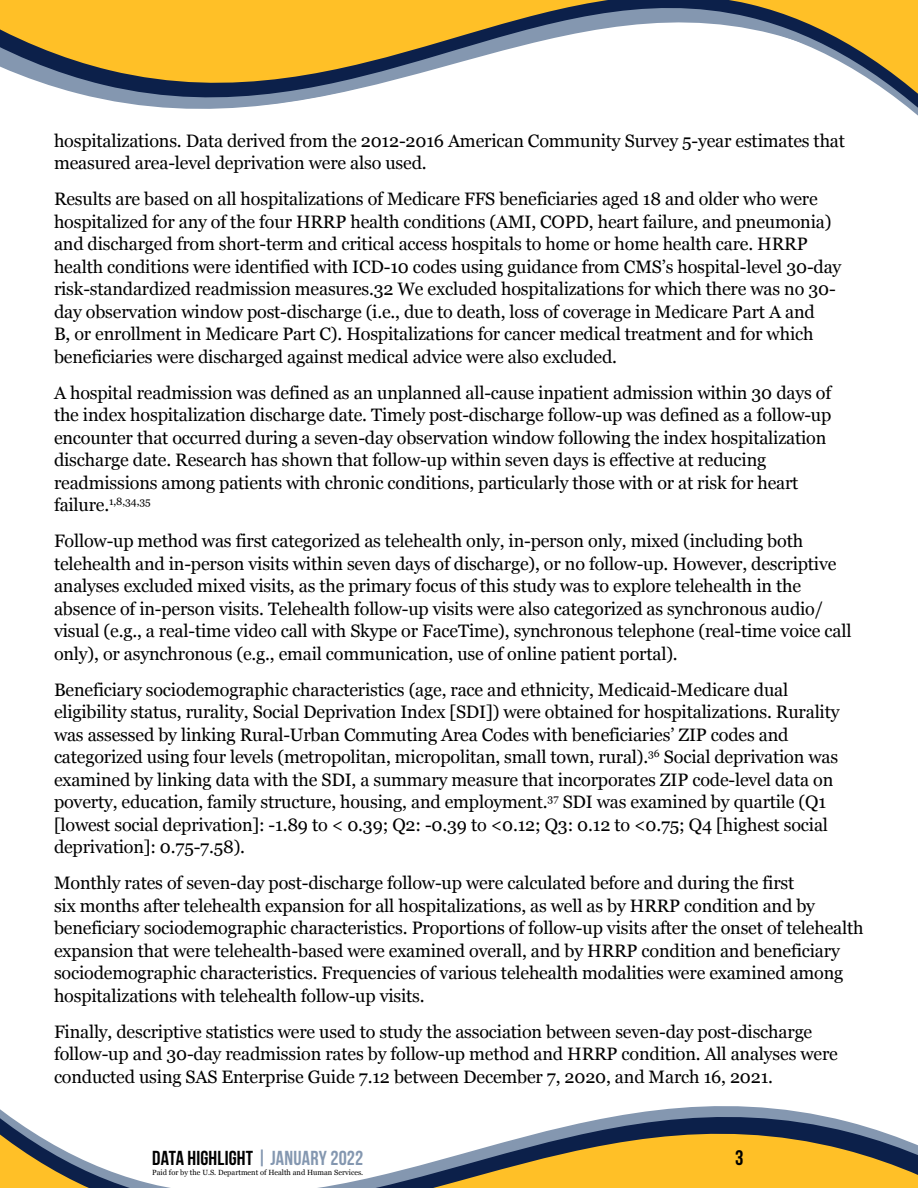
<style>
.page{position:relative;width:918px;height:1188px;background:#fff}
.page>*{position:absolute;margin:0;border:0;box-sizing:border-box;transform-origin:0 0}
.t1{font:700 21px "Bebas Neue";color:#000}
.t2{font:700 20.25px "Bebas Neue";letter-spacing:.005em;color:#000}
.SUBHEAD{font:18px/22.5px "Georgia";letter-spacing:-.01em;color:#000}
.SUBHEAD-2{font:10.5px "Georgia";color:#000}
.t3{font:7.5px "Georgia";color:#000}
.s1{font-size:18px}
.s2{color:#8497b0}
</style>
<div class="page">
<svg style="left:0;top:1106px;width:918px;height:82px"></svg>
<svg style="left:0;top:0;width:918px;height:116px"></svg>
<p class="SUBHEAD" style="left:54px;top:128px;width:793px">hospitalizations. Data derived from the 2012-2016 American Community Survey 5-year estimates that measured area-level deprivation were also used.</p>
<p class="SUBHEAD" style="left:54px;top:187px;width:789px">Results are based on all hospitalizations of Medicare FFS beneficiaries aged 18 and older who were hospitalized for any of the four HRRP health conditions (AMI, COPD, heart failure, and pneumonia) and discharged from short-term and critical access hospitals to home or home health care. HRRP health conditions were identified with ICD-10 codes using guidance from CMS’s hospital-level 30-day risk-standardized readmission measures.32 We excluded hospitalizations for which there was no 30- day observation window post-discharge (i.e., due to death, loss of coverage in Medicare Part A and<br>B, or enrollment in Medicare Part C). Hospitalizations for cancer medical treatment and for which beneficiaries were discharged against medical advice were also excluded.</p>
<p class="SUBHEAD" style="left:54px;top:380px;width:779px">A hospital readmission was defined as an unplanned all-cause inpatient admission within 30 days of the index hospitalization discharge date. Timely post-discharge follow-up was defined as a follow-up encounter that occurred during a seven-day observation window following the index hospitalization discharge date. Research has shown that follow-up within seven days is effective at reducing readmissions among patients with chronic conditions, particularly those with or at risk for heart</p>
<p class="SUBHEAD-2" style="left:54px;top:494px;width:98px"><span class="s1">failure.</span>1,8,34,35</p>
<p class="SUBHEAD" style="left:54px;top:529px;width:799px">Follow-up method was first categorized as telehealth only, in-person only, mixed (including both telehealth and in-person visits within seven days of discharge), or no follow-up. However, descriptive analyses excluded mixed visits, as the primary focus of this study was to explore telehealth in the absence of in-person visits. Telehealth follow-up visits were also categorized as synchronous audio/ visual (e.g., a real-time video call with Skype or FaceTime), synchronous telephone (real-time voice call only), or asynchronous (e.g., email communication, use of online patient portal).</p>
<p class="SUBHEAD" style="left:54px;top:677px;width:787px">Beneficiary sociodemographic characteristics (age, race and ethnicity, Medicaid-Medicare dual eligibility status, rurality, Social Deprivation Index [SDI]) were obtained for hospitalizations. Rurality was assessed by linking Rural-Urban Commuting Area Codes with beneficiaries’ ZIP codes and categorized using four levels (metropolitan, micropolitan, small town, rural).<sup>36</sup> Social deprivation was examined by linking data with the SDI, a summary measure that incorporates ZIP code-level data on poverty, education, family structure, housing, and employment.<sup>37</sup> SDI was examined by quartile (Q1 [lowest social deprivation]: -1.89 to &lt; 0.39; Q2: -0.39 to &lt;0.12; Q3: 0.12 to &lt;0.75; Q4 [highest social deprivation]: 0.75-7.58).</p>
<p class="SUBHEAD" style="left:54px;top:871px;width:811px">Monthly rates of seven-day post-discharge follow-up were calculated before and during the first<br>six months after telehealth expansion for all hospitalizations, as well as by HRRP condition and by beneficiary sociodemographic characteristics. Proportions of follow-up visits after the onset of telehealth expansion that were telehealth-based were examined overall, and by HRRP condition and beneficiary sociodemographic characteristics. Frequencies of various telehealth modalities were examined among hospitalizations with telehealth follow-up visits.</p>
<p class="SUBHEAD" style="left:54px;top:1019px;width:785px">Finally, descriptive statistics were used to study the association between seven-day post-discharge follow-up and 30-day readmission rates by follow-up method and HRRP condition. All analyses were conducted using SAS Enterprise Guide 7.12 between December 7, 2020, and March 16, 2021.</p>
<p class="t2" style="left:152px;top:1147px;width:213px">DATA HIGHLIGHT <span class="s2">| JANUARY 2022</span></p>
<p class="t1" style="left:735px;top:1146px;width:10px">3</p>
<p class="t3" style="left:152px;top:1167px;width:213px">Paid for by the U.S. Department of Health and Human Services.</p>
</div>
